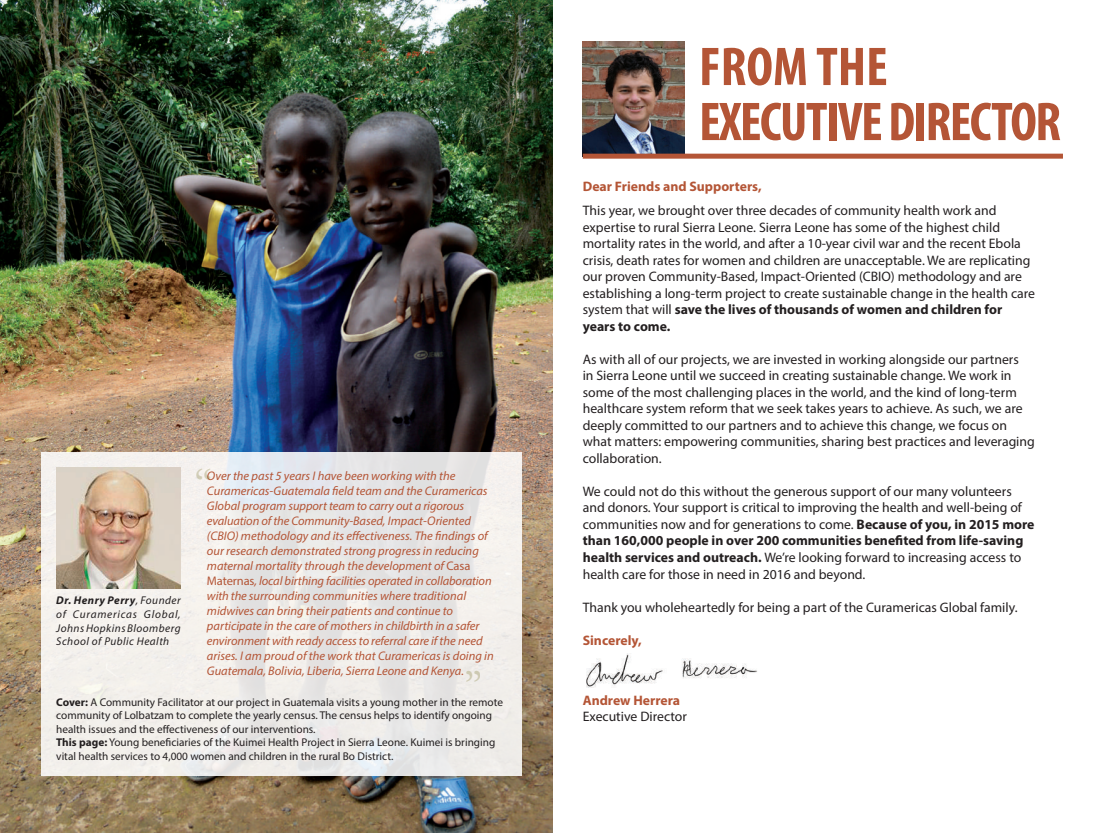
<style>
.page{position:relative;width:1103px;height:833px;background:#fff}
.page>*{position:absolute;margin:0;border:0;box-sizing:border-box;transform-origin:0 0}
.t1{font:700 condensed 55px/55px "Myriad Pro";letter-spacing:-.03em;color:#b45536}
.t2{font:47.5px "Adobe Garamond Pro";color:#7d7731}
.t3{font:13.75px/16.5px "Myriad Pro";color:#231f20}
.t4{font:700 13.75px "Myriad Pro";color:#b45536}
.t5{font:italic 12.5px/15px "Myriad Pro";color:#b45536}
.t6{font:11.25px/13.5px "Myriad Pro";color:#231f20}
.t7{font:italic 11.25px/13.8px "Myriad Pro";letter-spacing:.04em;color:#231f20;text-align:justify}
.s1{font-weight:700}
.s2{font-style:normal}
</style>
<div class="page">
<img style="left:0;top:0;width:552px;height:832px">
<img style="left:582px;top:41px;width:102px;height:113px">
<div style="left:582px;top:154px;width:480px;height:5px;background:#b45536"></div>
<img style="left:586px;top:653px;width:171px;height:34px">
<div style="left:41px;top:452px;width:480px;height:324px;background:linear-gradient(to right,#f3f0ec,#e8e7e6)"></div>
<img style="left:56px;top:467px;width:125px;height:121px">
<p class="t7" style="left:56px;top:593px;width:126px"><span class="s1">Dr. Henry Perry</span>, Founder of Curamericas Global, Johns Hopkins Bloomberg School of Public Health</p>
<h2 class="t2" style="left:193px;top:458px;width:21px">“</h2>
<p class="t5" style="left:207px;top:468px;width:288px">Over the past 5 years I have been working with the Curamericas-Guatemala field team and the Curamericas Global program support team to carry out a rigorous evaluation of the Community-Based, Impact-Oriented (CBIO) methodology and its effectiveness. The findings of our research demonstrated strong progress in reducing maternal mortality through the development of <span class="s2">Casa Maternas</span>, local birthing facilities operated in collaboration with the surrounding communities where traditional midwives can bring their patients and continue to participate in the care of mothers in childbirth in a safer environment with ready access to referral care if the need arises. I am proud of the work that Curamericas is doing in Guatemala, Bolivia, Liberia, Sierra Leone and Kenya.</p>
<h2 class="t2" style="left:463px;top:660px;width:21px">”</h2>
<p class="t6" style="left:56px;top:694px;width:448px"><span class="s1">Cover:</span> A Community Facilitator at our project in Guatemala visits a young mother in the remote community of Lolbatzam to complete the yearly census. The census helps to identify ongoing health issues and the effectiveness of our interventions.<br><span class="s1">This page:</span> Young beneficiaries of the Kuimei Health Project in Sierra Leone. Kuimei is bringing vital health services to 4,000 women and children in the rural Bo District.</p>
<h1 class="t1" style="left:699px;top:38px;width:363px">FROM THE<br>EXECUTIVE DIRECTOR</h1>
<p class="t4" style="left:582px;top:178px;width:180px">Dear Friends and Supporters,</p>
<p class="t3" style="left:582px;top:202px;width:454px">This year, we brought over three decades of community health work and expertise to rural Sierra Leone. Sierra Leone has some of the highest child mortality rates in the world, and after a 10-year civil war and the recent Ebola crisis, death rates for women and children are unacceptable. We are replicating our proven Community-Based, Impact-Oriented (CBIO) methodology and are establishing a long-term project to create sustainable change in the health care system that will <span class="s1">save the lives of thousands of women and children for years to come.</span></p>
<p class="t3" style="left:582px;top:351px;width:453px">As with all of our projects, we are invested in working alongside our partners<br>in Sierra Leone until we succeed in creating sustainable change. We work in some of the most challenging places in the world, and the kind of long-term healthcare system reform that we seek takes years to achieve. As such, we are deeply committed to our partners and to achieve this change, we focus on what matters: empowering communities, sharing best practices and leveraging collaboration.</p>
<p class="t3" style="left:582px;top:483px;width:453px">We could not do this without the generous support of our many volunteers and donors. Your support is critical to improving the health and well-being of communities now and for generations to come. <span class="s1">Because of you, in 2015 more than 160,000 people in over 200 communities benefited from life-saving health services and outreach.</span> We’re looking forward to increasing access to health care for those in need in 2016 and beyond.</p>
<p class="t3" style="left:582px;top:598px;width:436px">Thank you wholeheartedly for being a part of the Curamericas Global family.</p>
<p class="t4" style="left:582px;top:631px;width:60px">Sincerely,</p>
<p class="t4" style="left:582px;top:691px;width:99px">Andrew Herrera</p>
<p class="t3" style="left:582px;top:708px;width:106px">Executive Director</p>
</div>
